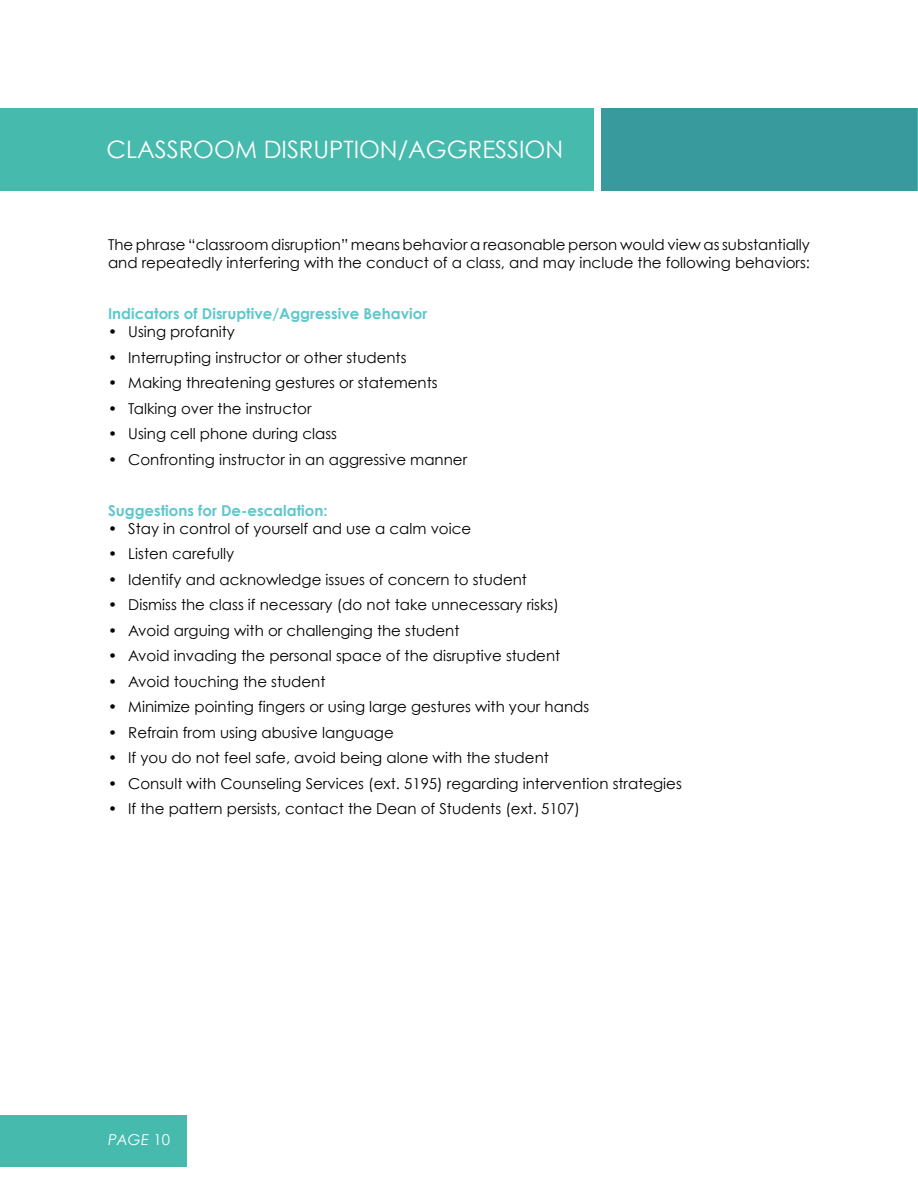
<style>
.page{position:relative;width:918px;height:1188px;background:#fff}
.page>*{position:absolute;margin:0;border:0;box-sizing:border-box;transform-origin:0 0}
.t1{font:24px "Century Gothic";color:#fff}
.t2{font:15px/18px "Century Gothic";color:#000}
.t3{font:700 15px "Century Gothic";color:#5fc7cc}
.t4{font:italic 15px "Century Gothic";color:#fff}
.s1{font-style:normal}
</style>
<div class="page">
<div style="left:0;top:1115px;width:187px;height:51px;background:#47baae"></div>
<div style="left:0;top:108px;width:594px;height:83px;background:#47baae"></div>
<div style="left:601px;top:108px;width:317px;height:83px;background:#399a9e"></div>
<hr style="left:917px;top:108px;width:1px;height:83px;background:#47baae">
<h1 class="t1" style="left:106px;top:135px;width:458px">CLASSROOM DISRUPTION/AGGRESSION</h1>
<p class="t2" style="left:108px;top:235px;width:704px">The phrase “classroom disruption” means behavior a reasonable person would view as substantially and repeatedly interfering with the conduct of a class, and may include the following behaviors:</p>
<p class="t3" style="left:108px;top:304px;width:321px">Indicators of Disruptive/Aggressive Behavior</p>
<p class="t2" style="left:108px;top:322px;width:129px">• Using profanity</p>
<p class="t2" style="left:108px;top:348px;width:300px">• Interrupting instructor or other students</p>
<p class="t2" style="left:108px;top:373px;width:331px">• Making threatening gestures or statements</p>
<p class="t2" style="left:108px;top:399px;width:205px">• Talking over the instructor</p>
<p class="t2" style="left:108px;top:424px;width:231px">• Using cell phone during class</p>
<p class="t2" style="left:108px;top:450px;width:361px">• Confronting instructor in an aggressive manner</p>
<p class="t3" style="left:108px;top:501px;width:221px">Suggestions for De-escalation:</p>
<p class="t2" style="left:108px;top:519px;width:365px">• Stay in control of yourself and use a calm voice</p>
<p class="t2" style="left:108px;top:544px;width:128px">• Listen carefully</p>
<p class="t2" style="left:108px;top:570px;width:421px">• Identify and acknowledge issues of concern to student</p>
<p class="t2" style="left:108px;top:595px;width:453px">• Dismiss the class if necessary (do not take unnecessary risks)</p>
<p class="t2" style="left:108px;top:621px;width:353px">• Avoid arguing with or challenging the student</p>
<p class="t2" style="left:108px;top:646px;width:454px">• Avoid invading the personal space of the disruptive student</p>
<p class="t2" style="left:108px;top:672px;width:219px">• Avoid touching the student</p>
<p class="t2" style="left:108px;top:697px;width:483px">• Minimize pointing fingers or using large gestures with your hands</p>
<p class="t2" style="left:108px;top:723px;width:287px">• Refrain from using abusive language</p>
<p class="t2" style="left:108px;top:748px;width:442px">• If you do not feel safe, avoid being alone with the student</p>
<p class="t2" style="left:108px;top:774px;width:575px">• Consult with Counseling Services (ext. 5195) regarding intervention strategies</p>
<p class="t2" style="left:108px;top:799px;width:474px">• If the pattern persists, contact the Dean of Students (ext. 5107)</p>
<p class="t4" style="left:108px;top:1131px;width:63px">PAGE <span class="s1">10</span></p>
</div>
